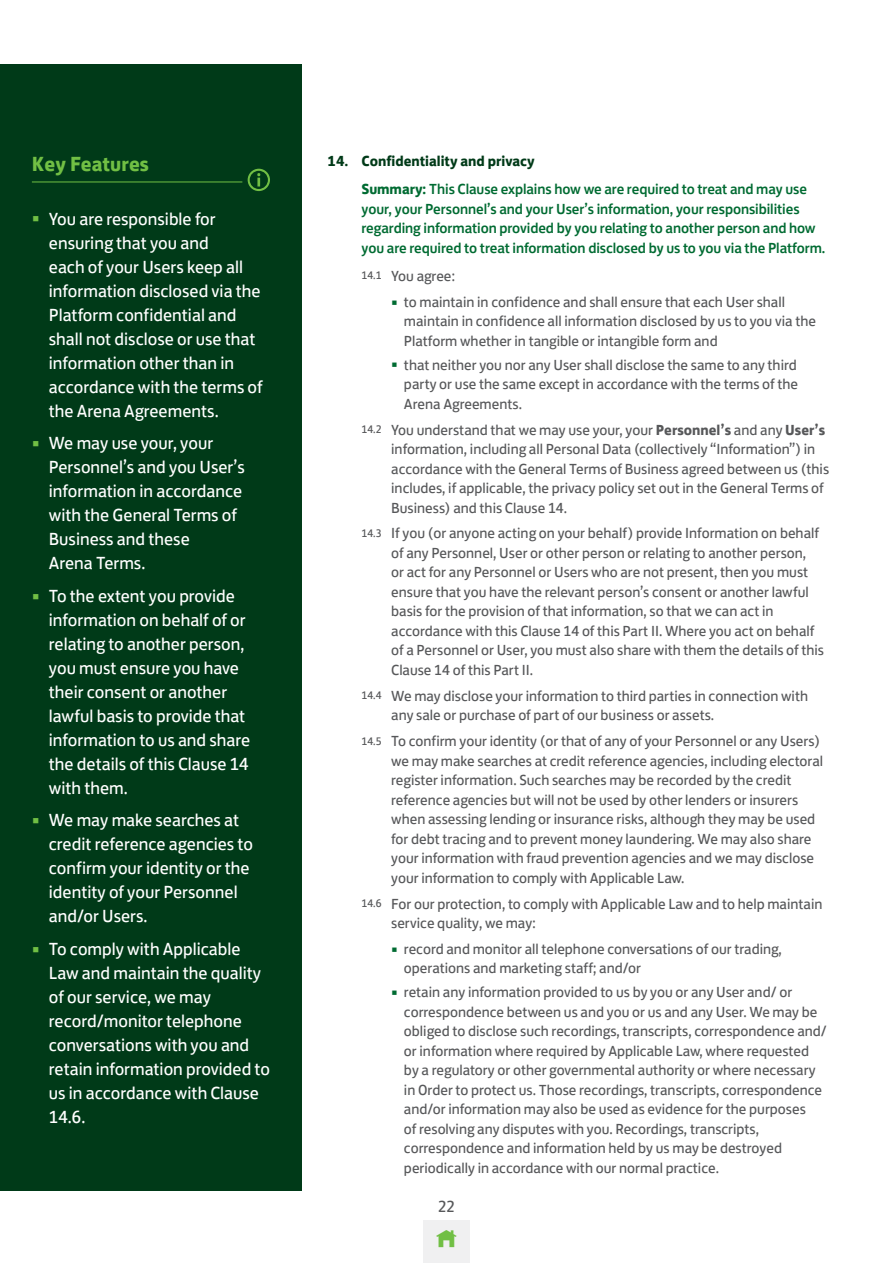
<style>
.page{position:relative;width:893px;height:1263px;background:#fff}
.page>*{position:absolute;margin:0;border:0;box-sizing:border-box;transform-origin:0 0}
.Key_Features_Header{font:700 21px "Lloyds Bank Jack";color:#71bf44}
.t1{font:18px/24px "Lloyds Bank Jack";color:#fff}
.t2{font:16.5px "Lloyds Bank Jack";color:#57585a}
.t3{font:15px/19.5px "Lloyds Bank Jack";color:#57585a}
.No_Bullet_Copy_Inset{font:500 15px/19.5px "Lloyds Bank Jack";letter-spacing:-.005em;color:#006b32}
.t4{font:700 15px "Lloyds Bank Jack";color:#003a18}
.s1{font-size:22.5px;color:#71bf44}
.s2{font-weight:700}
.s3{font-size:11.25px}
.s4{font-size:18.75px;color:#006b32}
</style>
<div class="page">
<div style="left:0;top:64px;width:302px;height:1127px;background:#003a18"></div>
<hr style="left:32px;top:182px;width:210px;height:1px;background:#71bf44">
<svg style="left:248px;top:169px;width:22px;height:22px"></svg>
<div style="left:423px;top:1220px;width:47px;height:43px;background:#f0f0f1"></div>
<p class="Key_Features_Header" style="left:32px;top:146px;width:118px">Key Features</p>
<p class="t1" style="left:49px;top:205px;width:215px;text-indent:-17px"><span class="s1">•</span> You are responsible for ensuring that you and<br>each of your Users keep all information disclosed via the<br>Platform confidential and shall not disclose or use that information other than in accordance with the terms of the Arena Agreements.</p>
<p class="t1" style="left:49px;top:430px;width:197px;text-indent:-17px"><span class="s1">•</span> We may use your, your<br>Personnel’s and you User’s information in accordance with the General Terms of<br>Business and these<br>Arena Terms.</p>
<p class="t1" style="left:49px;top:582px;width:203px;text-indent:-17px"><span class="s1">•</span> To the extent you provide information on behalf of or relating to another person, you must ensure you have their consent or another lawful basis to provide that information to us and share the details of this Clause 14 with them.</p>
<p class="t1" style="left:49px;top:807px;width:206px;text-indent:-17px"><span class="s1">•</span> We may make searches at credit reference agencies to confirm your identity or the identity of your Personnel and/or Users.</p>
<p class="t1" style="left:49px;top:935px;width:223px;text-indent:-17px"><span class="s1">•</span> To comply with Applicable<br>Law and maintain the quality of our service, we may record/monitor telephone conversations with you and retain information provided to us in accordance with Clause<br>14.6.</p>
<p class="t4" style="left:327px;top:149px;width:209px">14. Confidentiality and privacy</p>
<p class="No_Bullet_Copy_Inset" style="left:361px;top:178px;width:465px"><span class="s2">Summary:</span> This Clause explains how we are required to treat and may use your, your Personnel’s and your User’s information, your responsibilities regarding information provided by you relating to another person and how you are required to treat information disclosed by us to you via the Platform.</p>
<p class="t3" style="left:361px;top:265px;width:95px"><span class="s3">14.1</span> You agree:</p>
<p class="t3" style="left:404px;top:291px;width:414px;text-indent:-13px"><span class="s4">•</span> to maintain in confidence and shall ensure that each User shall maintain in confidence all information disclosed by us to you via the<br>Platform whether in tangible or intangible form and</p>
<p class="t3" style="left:404px;top:353px;width:396px;text-align:justify;text-indent:-13px"><span class="s4">•</span> that neither you nor any User shall disclose the same to any third party or use the same except in accordance with the terms of the Arena Agreements.</p>
<p class="t3" style="left:391px;top:418px;width:439px;text-indent:-30px"><span class="s3">14.2</span> You understand that we may use your, your <span class="s2">Personnel’s</span> and any <span class="s2">User’s </span>information, including all Personal Data (collectively “Information”) in accordance with the General Terms of Business agreed between us (this includes, if applicable, the privacy policy set out in the General Terms of Business) and this Clause 14.</p>
<p class="t3" style="left:391px;top:522px;width:434px;text-indent:-30px"><span class="s3">14.3</span> If you (or anyone acting on your behalf) provide Information on behalf of any Personnel, User or other person or relating to another person,<br>or act for any Personnel or Users who are not present, then you must ensure that you have the relevant person’s consent or another lawful basis for the provision of that information, so that we can act in accordance with this Clause 14 of this Part II. Where you act on behalf of a Personnel or User, you must also share with them the details of this Clause 14 of this Part II.</p>
<p class="t3" style="left:391px;top:685px;width:418px;text-indent:-30px"><span class="s3">14.4</span> We may disclose your information to third parties in connection with any sale or purchase of part of our business or assets.</p>
<p class="t3" style="left:391px;top:730px;width:434px;text-indent:-30px"><span class="s3">14.5</span> To confirm your identity (or that of any of your Personnel or any Users) we may make searches at credit reference agencies, including electoral register information. Such searches may be recorded by the credit reference agencies but will not be used by other lenders or insurers when assessing lending or insurance risks, although they may be used for debt tracing and to prevent money laundering. We may also share your information with fraud prevention agencies and we may disclose your information to comply with Applicable Law.</p>
<p class="t3" style="left:391px;top:892px;width:433px;text-indent:-30px"><span class="s3">14.6</span> For our protection, to comply with Applicable Law and to help maintain service quality, we may:</p>
<p class="t3" style="left:404px;top:938px;width:379px;text-indent:-13px"><span class="s4">•</span> record and monitor all telephone conversations of our trading, operations and marketing staff; and/or</p>
<p class="t3" style="left:404px;top:981px;width:424px;text-indent:-13px"><span class="s4">•</span> retain any information provided to us by you or any User and/ or correspondence between us and you or us and any User. We may be obliged to disclose such recordings, transcripts, correspondence and/ or information where required by Applicable Law, where requested by a regulatory or other governmental authority or where necessary in Order to protect us. Those recordings, transcripts, correspondence and/or information may also be used as evidence for the purposes<br>of resolving any disputes with you. Recordings, transcripts, correspondence and information held by us may be destroyed periodically in accordance with our normal practice.</p>
<p class="t2" style="left:438px;top:1193px;width:18px">22</p>
</div>
